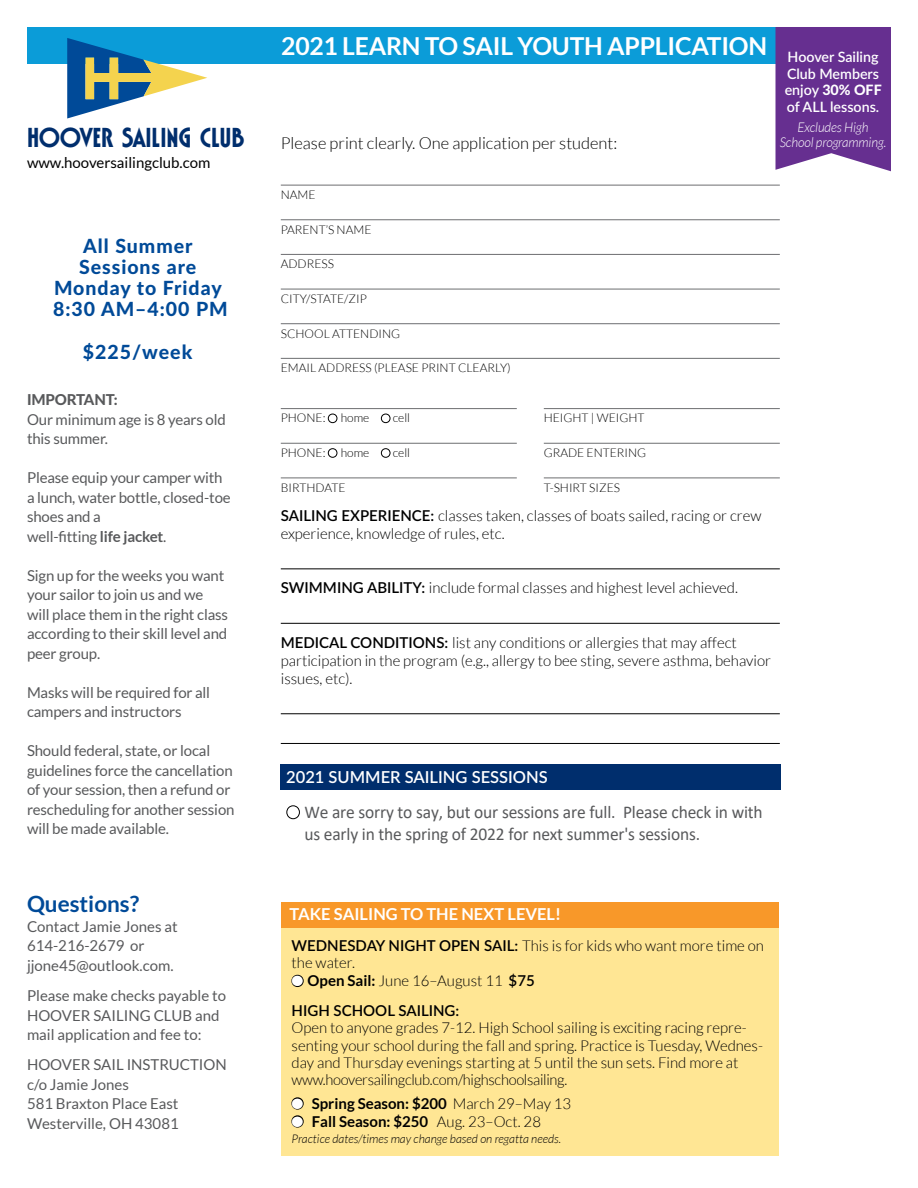
<style>
.page{position:relative;width:918px;height:1188px;background:#fff}
.page>*{position:absolute;margin:0;border:0;box-sizing:border-box;transform-origin:0 0}
.t1{font:700 28.5px "Washington D";color:#002e6d}
.t2{font:700 24.75px "Lato";letter-spacing:-.01em;color:#fff}
.t3{font:700 22.5px "Lato";color:#004a98}
.t4{font:800 19.5px/21px "Lato";letter-spacing:.05em;color:#004a98;text-align:center}
.t5{font:18px/21.6px "Calibri";letter-spacing:-.01em;color:#58595b}
.t6{font:300 16.5px "Lato";color:#000}
.t7{font:700 16.5px "Lato";color:#fff}
.t8{font:600 16.5px "Lato";color:#fff}
.t9{font:15px/19.5px "Lato";letter-spacing:-.01em;color:#58595b}
.t10{font:300 15px/17.2px "Lato";color:#000}
.t11{font:700 15px "Lato";color:#000}
.t12{font:600 15px/30.2px "Lato";color:#000}
.t13{font:15px "Lato";color:#000}
.t14{font:800 15px "Lato";letter-spacing:-.01em;color:#58595b}
.t15{font:600 14.25px/16.5px "Lato";color:#fff}
.t16{font:italic 300 13.5px/15px "Lato";letter-spacing:-.01em;color:#fff;text-align:center}
.t17{font:300 12px "Lato";color:#000}
.t18{font:italic 300 12px "Lato";color:#000}
.s1{font-weight:700}
.s2{font-weight:800}
.s3{font-weight:600}
.s4{color:#000}
.s5{font-weight:300}
</style>
<div class="page">
<hr style="left:281px;top:569px;width:499px;height:1px;background:#000">
<hr style="left:281px;top:623px;width:499px;height:1px;background:#000">
<hr style="left:281px;top:714px;width:499px;height:1px;background:#000">
<hr style="left:281px;top:743px;width:499px;height:1px;background:#000">
<div style="left:281px;top:928px;width:498px;height:228px;background:#ffe694"></div>
<div style="left:281px;top:764px;width:500px;height:25px;background:#002e6d"></div>
<div style="left:281px;top:902px;width:498px;height:26px;background:#f89829"></div>
<div style="left:27px;top:27px;width:864px;height:37px;background:#0b9cd8"></div>
<div style="left:776px;top:27px;width:115px;height:144px;background:#662f90"></div>
<svg style="left:67px;top:38px;width:140px;height:80px"></svg>
<hr style="left:281px;top:185px;width:499px;height:1px;background:#6d6e71">
<hr style="left:281px;top:219px;width:499px;height:1px;background:#6d6e71">
<hr style="left:281px;top:254px;width:499px;height:1px;background:#6d6e71">
<hr style="left:281px;top:289px;width:499px;height:1px;background:#6d6e71">
<hr style="left:281px;top:323px;width:499px;height:1px;background:#6d6e71">
<hr style="left:281px;top:358px;width:499px;height:1px;background:#6d6e71">
<hr style="left:281px;top:408px;width:236px;height:1px;background:#6d6e71">
<hr style="left:281px;top:443px;width:236px;height:1px;background:#6d6e71">
<hr style="left:281px;top:478px;width:236px;height:1px;background:#6d6e71">
<hr style="left:544px;top:408px;width:236px;height:1px;background:#6d6e71">
<hr style="left:544px;top:443px;width:236px;height:1px;background:#6d6e71">
<hr style="left:544px;top:478px;width:236px;height:1px;background:#6d6e71">
<h1 class="t1" style="left:27px;top:122px;width:219px">HOOVER SAILING CLUB</h1>
<p class="t13" style="left:27px;top:155px;width:185px">www.hooversailingclub.com</p>
<h3 class="t4" style="left:53px;top:235px;width:176px">All Summer<br>Sessions are<br>Monday to Friday<br>8:30 AM–4:00 PM</h3>
<h3 class="t4" style="left:83px;top:340px;width:111px">$225/week</h3>
<p class="t14" style="left:27px;top:389px;width:92px">IMPORTANT:</p>
<p class="t9" style="left:27px;top:410px;width:200px">Our minimum age is 8 years old this summer.</p>
<p class="t9" style="left:27px;top:468px;width:205px">Please equip your camper with a lunch, water bottle, closed-toe shoes and a<br>well-fitting <span class="s1">life jacket</span>.</p>
<p class="t9" style="left:27px;top:566px;width:203px">Sign up for the weeks you want your sailor to join us and we will place them in the right class according to their skill level and peer group.</p>
<p class="t9" style="left:27px;top:683px;width:185px">Masks will be required for all campers and instructors</p>
<p class="t9" style="left:27px;top:741px;width:209px">Should federal, state, or local guidelines force the cancellation of your session, then a refund or rescheduling for another session will be made available.</p>
<h3 class="t3" style="left:27px;top:891px;width:114px">Questions?</h3>
<p class="t9" style="left:27px;top:917px;width:152px">Contact Jamie Jones at<br>614-216-2679 or jjone45@outlook.com.</p>
<p class="t9" style="left:27px;top:986px;width:201px">Please make checks payable to<br>HOOVER SAILING CLUB and mail application and fee to:</p>
<p class="t9" style="left:27px;top:1055px;width:201px">HOOVER SAIL INSTRUCTION c/o Jamie Jones<br>581 Braxton Place East<br>Westerville, OH 43081</p>
<h2 class="t2" style="left:281px;top:32px;width:487px">2021 LEARN TO SAIL YOUTH APPLICATION</h2>
<p class="t6" style="left:281px;top:135px;width:338px">Please print clearly. One application per student:</p>
<p class="t15" style="left:785px;top:48px;width:98px">Hoover Sailing<br>Club Members enjoy <span class="s2">30% OFF </span>of ALL lessons.</p>
<p class="t16" style="left:780px;top:120px;width:108px">Excludes High<br>School programming.</p>
<p class="t17" style="left:281px;top:188px;width:36px">NAME</p>
<p class="t17" style="left:281px;top:223px;width:92px">PARENT’S NAME</p>
<p class="t17" style="left:281px;top:258px;width:55px">ADDRESS</p>
<p class="t17" style="left:281px;top:292px;width:87px">CITY/STATE/ZIP</p>
<p class="t17" style="left:281px;top:327px;width:121px">SCHOOL ATTENDING</p>
<p class="t17" style="left:281px;top:362px;width:232px">EMAIL ADDRESS (PLEASE PRINT CLEARLY)</p>
<p class="t17" style="left:281px;top:412px;width:131px">PHONE: ● home ● cell</p>
<p class="t17" style="left:281px;top:446px;width:131px">PHONE: ● home ● cell</p>
<p class="t17" style="left:281px;top:481px;width:66px">BIRTHDATE</p>
<p class="t17" style="left:544px;top:412px;width:102px">HEIGHT | WEIGHT</p>
<p class="t17" style="left:544px;top:446px;width:104px">GRADE ENTERING</p>
<p class="t17" style="left:544px;top:481px;width:78px">T-SHIRT SIZES</p>
<p class="t10" style="left:281px;top:507px;width:482px;line-height:18px"><span class="s3">SAILING EXPERIENCE:</span> classes taken, classes of boats sailed, racing or crew experience, knowledge of rules, etc.</p>
<p class="t10" style="left:281px;top:579px;width:459px"><span class="s3">SWIMMING ABILITY:</span> include formal classes and highest level achieved.</p>
<p class="t10" style="left:281px;top:634px;width:492px;line-height:18px"><span class="s3">MEDICAL CONDITIONS:</span> list any conditions or allergies that may affect participation in the program (e.g., allergy to bee sting, severe asthma, behavior issues, etc).</p>
<p class="t8" style="left:286px;top:765px;width:263px">2021 SUMMER SAILING SESSIONS</p>
<p class="t5" style="left:304px;top:801px;width:460px;text-indent:-18px"><span class="s4">●</span> We are sorry to say, but our sessions are full. Please check in with us early in the spring of 2022 for next summer's sessions.</p>
<p class="t7" style="left:289px;top:905px;width:273px">TAKE SAILING TO THE NEXT LEVEL!</p>
<p class="t10" style="left:292px;top:937px;width:474px"><span class="s3">WEDNESDAY NIGHT OPEN SAIL:</span> This is for kids who want more time on the water.</p>
<p class="t12" style="left:292px;top:965px;width:245px">● <span class="s1">Open Sail:</span> <span class="s5">June 16–August 11</span> $75<br>HIGH SCHOOL SAILING:</p>
<p class="t10" style="left:292px;top:1020px;width:473px">Open to anyone grades 7-12. High School sailing is exciting racing repre&shy;senting your school during the fall and spring. Practice is Tuesday, Wednes&shy;day and Thursday evenings starting at 5 until the sun sets. Find more at www.hooversailingclub.com/highschoolsailing.</p>
<p class="t11" style="left:292px;top:1095px;width:281px">● Spring Season: $200 <span class="s5">March 29–May 13</span></p>
<p class="t11" style="left:292px;top:1113px;width:251px">● Fall Season: $250 <span class="s5">Aug. 23–Oct. 28</span></p>
<p class="t18" style="left:292px;top:1132px;width:271px">Practice dates/times may change based on regatta needs.</p>
</div>
